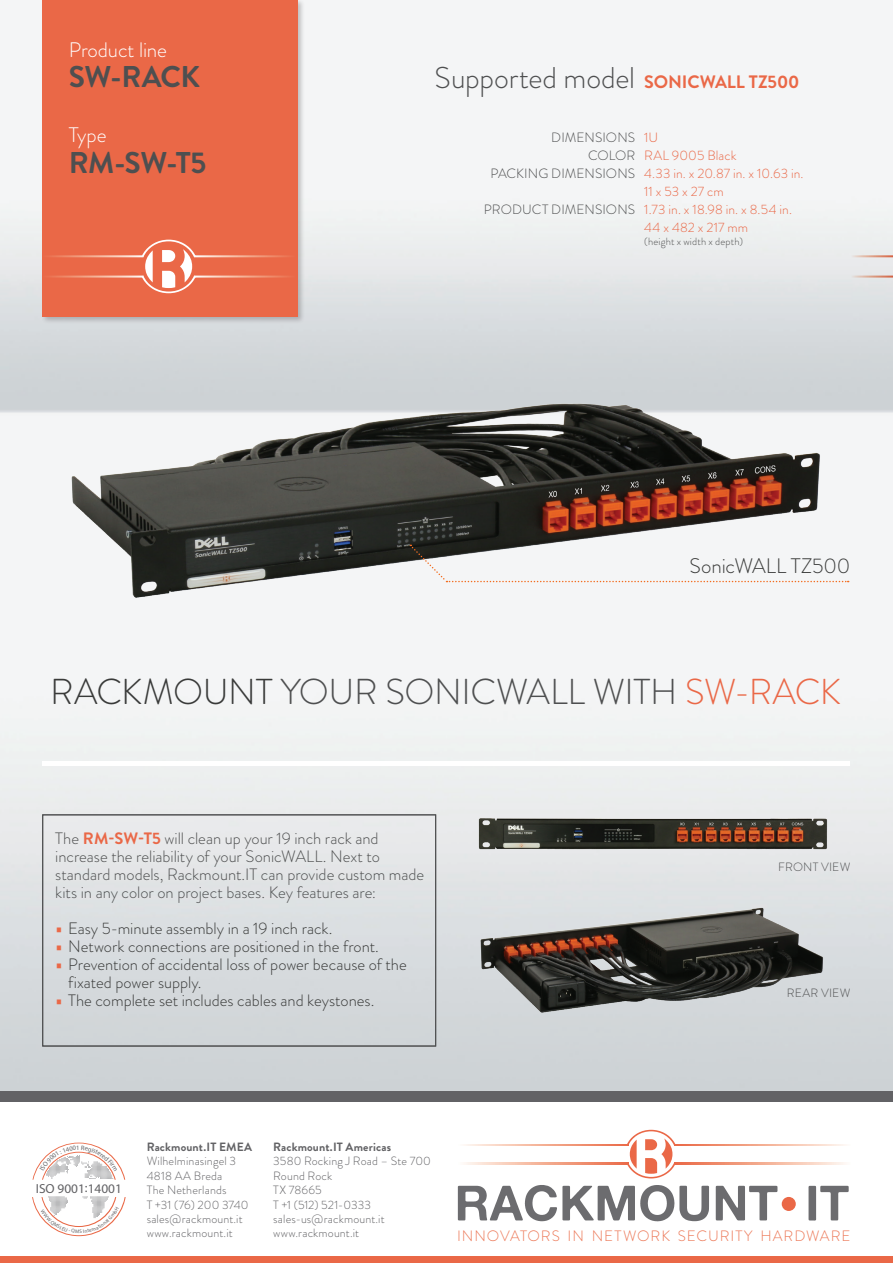
<style>
.page{position:relative;width:893px;height:1263px;background:#fff}
.page>*{position:absolute;margin:0;border:0;box-sizing:border-box;transform-origin:0 0}
.t1{font:300 36px "Brandon Grotesque";letter-spacing:-.01em;color:#4e4f50}
.t2{font:700 30px "Brandon Grotesque";letter-spacing:-.01em;color:#4e4f50}
.t3{font:300 30px "Brandon Grotesque";letter-spacing:-.005em;color:#4e4f50}
.t4{font:300 21px "Brandon Grotesque";letter-spacing:-.005em;color:#fff}
.t5{font:300 21px "Brandon Grotesque";letter-spacing:-.005em;color:#393a39}
.t6{font:700 18px "Brandon Grotesque";letter-spacing:-.005em;color:#ea6847}
.t7{font:300 16.5px/18px "Brandon Grotesque";color:#393a39}
.t8{font:300 16.5px/18px "Brandon Grotesque";letter-spacing:-.005em;color:#4e4f50}
.t9{font:300 15px "Brandon Grotesque";letter-spacing:.065em;color:#ec7756}
.t10{font:300 13.5px/18px "Brandon Grotesque";letter-spacing:.005em;color:#ea6847}
.t11{font:300 13.5px/18px "Brandon Grotesque";letter-spacing:.005em;color:#4e4f50;text-align:right}
.t12{font:13.2px "Courier";color:#616164}
.t13{font:300 12px/14.4px "Brandon Grotesque";letter-spacing:.015em;color:#626265}
.t14{font:700 12px "Brandon Grotesque";letter-spacing:.01em;color:#626265}
.t15{font:300 12px "Brandon Grotesque";letter-spacing:.015em;color:#4e4f50}
.t16{font:300 10.5px "Brandon Grotesque";letter-spacing:.02em;color:#4e4f50}
.s1{color:#393a39}
.s2{color:#ea6847}
.s3{font-weight:700;color:#ea6847}
.s4{font-family:"Titillium";font-weight:400;color:#ea6847}
</style>
<div class="page">
<img style="left:0;top:0;width:893px;height:1090px">
<div style="left:0;top:1090px;width:893px;height:11px;background:#626265"></div>
<hr style="left:43px;top:761px;width:807px;height:4px;background:#fff">
<div style="left:0;top:1256px;width:893px;height:7px;background:#ea6847"></div>
<div style="left:41px;top:0;width:264px;height:324px;background:#231f20;opacity:.25"></div>
<div style="left:43px;top:0;width:255px;height:316px;background:#ea6847"></div>
<svg style="left:850px;top:255px;width:43px;height:2px"></svg>
<svg style="left:850px;top:276px;width:43px;height:2px"></svg>
<svg style="left:50px;top:240px;width:239px;height:53px"></svg>
<svg style="left:627px;top:1130px;width:49px;height:48px"></svg>
<svg style="left:458px;top:1185px;width:251px;height:36px"></svg>
<svg style="left:716px;top:1186px;width:61px;height:34px"></svg>
<svg style="left:808px;top:1186px;width:41px;height:34px"></svg>
<svg style="left:464px;top:1144px;width:164px;height:2px"></svg>
<svg style="left:464px;top:1162px;width:164px;height:2px"></svg>
<svg style="left:674px;top:1144px;width:171px;height:2px"></svg>
<svg style="left:674px;top:1162px;width:171px;height:2px"></svg>
<div style="left:782px;top:1197px;width:14px;height:14px;background:#ea6847;border-radius:50%"></div>
<img style="left:64px;top:394px;width:765px;height:210px">
<img style="left:475px;top:815px;width:354px;height:37px">
<img style="left:475px;top:901px;width:354px;height:117px">
<svg style="left:410px;top:545px;width:439px;height:38px"></svg>
<div style="left:43px;top:815px;width:393px;height:231px;border:1px solid #4e4f50"></div>
<svg style="left:32px;top:1196px;width:94px;height:40px"></svg>
<svg style="left:32px;top:1142px;width:93px;height:38px"></svg>
<p class="t4" style="left:69px;top:36px;width:100px">Product line</p>
<h2 class="t2" style="left:69px;top:56px;width:133px">SW-RACK</h2>
<p class="t4" style="left:69px;top:120px;width:39px">Type</p>
<h2 class="t2" style="left:69px;top:142px;width:139px">RM-SW-T5</h2>
<h2 class="t3" style="left:435px;top:57px;width:202px">Supported model</h2>
<p class="t11" style="left:490px;top:128px;width:146px">DIMENSIONS<br>COLOR<br>PACKING DIMENSIONS</p>
<p class="t11" style="left:484px;top:200px;width:153px">PRODUCT DIMENSIONS</p>
<p class="t6" style="left:644px;top:69px;width:157px">SONICWALL TZ500</p>
<p class="t10" style="left:644px;top:128px;width:161px">1U<br>RAL 9005 Black<br>4.33 in. x 20.87 in. x 10.63 in.<br>11 x 53 x 27 cm<br>1.73 in. x 18.98 in. x 8.54 in.<br>44 x 482 x 217 mm</p>
<p class="t16" style="left:644px;top:234px;width:100px">(height x width x depth)</p>
<p class="t5" style="left:690px;top:552px;width:162px">SonicWALL TZ500</p>
<h1 class="t1" style="left:50px;top:667px;width:792px"><span class="s1">RACKMOUNT</span> YOUR SONICWALL WITH <span class="s2">SW-RACK</span></h1>
<p class="t8" style="left:55px;top:829px;width:370px">The <span class="s3">RM-SW-T5</span> will clean up your 19 inch rack and increase the reliability of your SonicWALL. Next to standard models, Rackmount.IT can provide custom made kits in any color on project bases. Key features are:</p>
<p class="t7" style="left:55px;top:919px;width:279px"><span class="s4">•</span> Easy 5-minute assembly in a 19 inch rack.</p>
<p class="t7" style="left:55px;top:937px;width:325px"><span class="s4">•</span> Network connections are positioned in the front.</p>
<p class="t7" style="left:68px;top:955px;width:340px;text-indent:-13px"><span class="s4">•</span> Prevention of accidental loss of power because of the fixated power supply.</p>
<p class="t7" style="left:55px;top:991px;width:321px"><span class="s4">•</span> The complete set includes cables and keystones.</p>
<p class="t15" style="left:778px;top:858px;width:74px">FRONT VIEW</p>
<p class="t15" style="left:787px;top:984px;width:65px">REAR VIEW</p>
<p class="t12" style="left:36px;top:1180px;width:87px">ISO 9001:14001</p>
<p class="t14" style="left:147px;top:1138px;width:107px">Rackmount.IT EMEA</p>
<p class="t13" style="left:147px;top:1154px;width:103px">Wilhelminasingel 3<br>4818 AA Breda<br>The Netherlands<br>T +31 (76) 200 3740 sales@rackmount.it www.rackmount.it</p>
<p class="t14" style="left:273px;top:1138px;width:119px">Rackmount.IT Americas</p>
<p class="t13" style="left:273px;top:1154px;width:159px">3580 Rocking J Road – Ste 700<br>Round Rock<br>TX 78665<br>T +1 (512) 521-0333 sales-us@rackmount.it www.rackmount.it</p>
<p class="t9" style="left:457px;top:1226px;width:395px">INNOVATORS IN NETWORK SECURITY HARDWARE</p>
</div>
